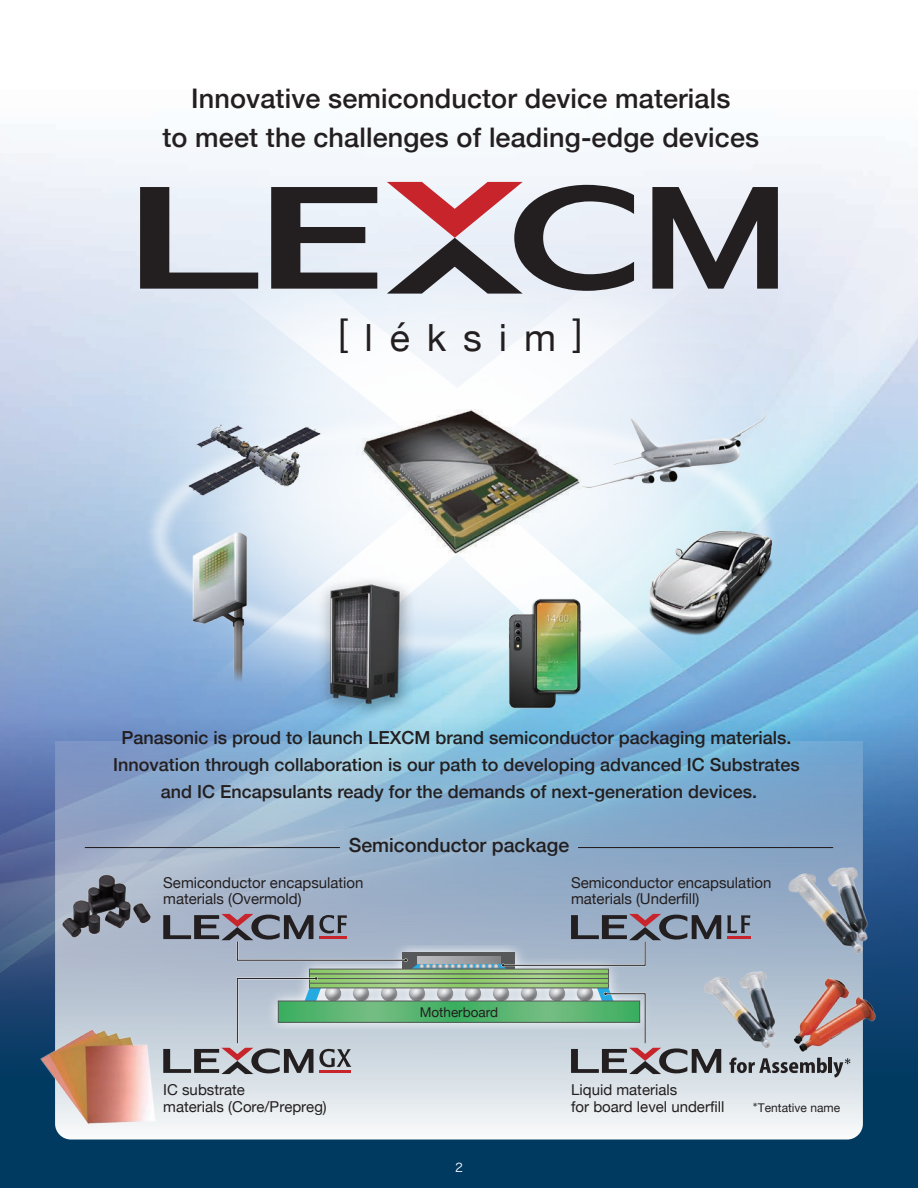
<style>
.page{position:relative;width:918px;height:1188px;background:#fff}
.page>*{position:absolute;margin:0;border:0;box-sizing:border-box;transform-origin:0 0}
.t1{font:37.5px "Helvetica Neue";letter-spacing:.45em;color:#231f20}
.t2{font:500 27px/39px "Helvetica Neue";letter-spacing:.005em;color:#231f20;text-align:center}
.t3{font:500 19.5px "Helvetica Neue";color:#231f20}
.t4{font:500 18px/27px "Helvetica Neue";color:#231f20;text-align:center}
.t5{font:15px/16.5px "Helvetica Neue";color:#231f20}
.t6{font:13.5px "Helvetica Neue";color:#231f20}
.t7{font:12px "Helvetica Neue";color:#231f20}
.t8{font:12px "Hira Kaku Pro W3";color:#fff}
.s1{font-family:"Hira Kaku Pro W3"}
</style>
<div class="page">
<svg style="left:0;top:678px;width:918px;height:510px"></svg>
<svg style="left:55px;top:690px;width:807px;height:450px"></svg>
<svg style="left:727px;top:915px;width:23px;height:18px"></svg>
<hr style="left:727px;top:937px;width:23px;height:2px;background:#c8242b">
<img style="left:68px;top:122px;width:813px;height:669px">
<img style="left:140px;top:509px;width:149px;height:177px">
<img style="left:242px;top:569px;width:245px;height:149px">
<img style="left:608px;top:511px;width:205px;height:144px">
<img style="left:504px;top:594px;width:81px;height:121px">
<img style="left:186px;top:415px;width:136px;height:88px">
<img style="left:580px;top:413px;width:188px;height:74px">
<img style="left:61px;top:873px;width:92px;height:66px">
<img style="left:19px;top:1021px;width:158px;height:112px">
<img style="left:785px;top:861px;width:84px;height:93px">
<img style="left:700px;top:965px;width:76px;height:84px">
<img style="left:791px;top:971px;width:89px;height:83px">
<svg style="left:140px;top:187px;width:118px;height:102px"></svg>
<svg style="left:271px;top:187px;width:106px;height:102px"></svg>
<svg style="left:652px;top:187px;width:126px;height:102px"></svg>
<svg style="left:387px;top:182px;width:247px;height:112px"></svg>
<svg style="left:729px;top:1058px;width:98px;height:15px"></svg>
<hr style="left:829px;top:1058px;width:3px;height:15px;background:#231f20">
<svg style="left:833px;top:1058px;width:18px;height:20px"></svg>
<img style="left:242px;top:969px;width:434px;height:19px">
<img style="left:422px;top:1023px;width:19px;height:25px">
<img style="left:394px;top:1023px;width:28px;height:31px">
<img style="left:394px;top:1023px;width:23px;height:25px">
<img style="left:351px;top:1023px;width:43px;height:31px">
<img style="left:273px;top:969px;width:117px;height:79px">
<img style="left:618px;top:969px;width:24px;height:19px">
<img style="left:562px;top:988px;width:9px;height:60px">
<img style="left:444px;top:988px;width:118px;height:66px">
<img style="left:441px;top:988px;width:116px;height:60px">
<img style="left:366px;top:910px;width:43px;height:91px">
<img style="left:409px;top:910px;width:111px;height:91px">
<svg style="left:351px;top:985px;width:256px;height:1px"></svg>
<div style="left:309px;top:983px;width:300px;height:5px;border:1px solid #57585a"></div>
<svg style="left:351px;top:980px;width:256px;height:1px"></svg>
<svg style="left:311px;top:976px;width:296px;height:1px"></svg>
<div style="left:309px;top:974px;width:300px;height:5px;border:1px solid #57585a"></div>
<svg style="left:311px;top:971px;width:296px;height:1px"></svg>
<div style="left:309px;top:969px;width:300px;height:5px;border:1px solid #57585a"></div>
<svg style="left:351px;top:1003px;width:220px;height:18px"></svg>
<div style="left:278px;top:1001px;width:362px;height:22px;border:1px solid #57585a"></div>
<svg style="left:163px;top:914px;width:558px;height:55px"></svg>
<svg style="left:163px;top:977px;width:188px;height:97px"></svg>
<hr style="left:578px;top:847px;width:255px;height:1px;background:#231f20">
<hr style="left:85px;top:847px;width:255px;height:1px;background:#231f20">
<svg style="left:571px;top:988px;width:150px;height:86px"></svg>
<h2 class="t2" style="left:162px;top:77px;width:598px">Innovative semiconductor device materials<br>to meet the challenges of leading-edge devices</h2>
<h1 class="t1" style="left:338px;top:310px;width:246px">[léksim]</h1>
<p class="t4" style="left:113px;top:722px;width:688px">Panasonic is proud to launch LEXCM brand semiconductor packaging materials.<br>Innovation through collaboration is our path to developing advanced IC Substrates and IC Encapsulants ready for the demands of next-generation devices.</p>
<p class="t3" style="left:349px;top:830px;width:222px">Semiconductor package</p>
<p class="t5" style="left:163px;top:875px;width:202px">Semiconductor encapsulation materials (Overmold)</p>
<p class="t5" style="left:571px;top:875px;width:202px">Semiconductor encapsulation materials (Underfill)</p>
<p class="t6" style="left:420px;top:1002px;width:80px">Motherboard</p>
<p class="t5" style="left:163px;top:1082px;width:165px">IC substrate<br>materials (Core/Prepreg)</p>
<p class="t5" style="left:571px;top:1082px;width:155px">Liquid materials<br>for board level underfill</p>
<p class="t8" style="left:455px;top:1157px;width:9px">2</p>
<p class="t7" style="left:753px;top:1099px;width:89px"><span class="s1">*</span>Tentative name</p>
</div>
